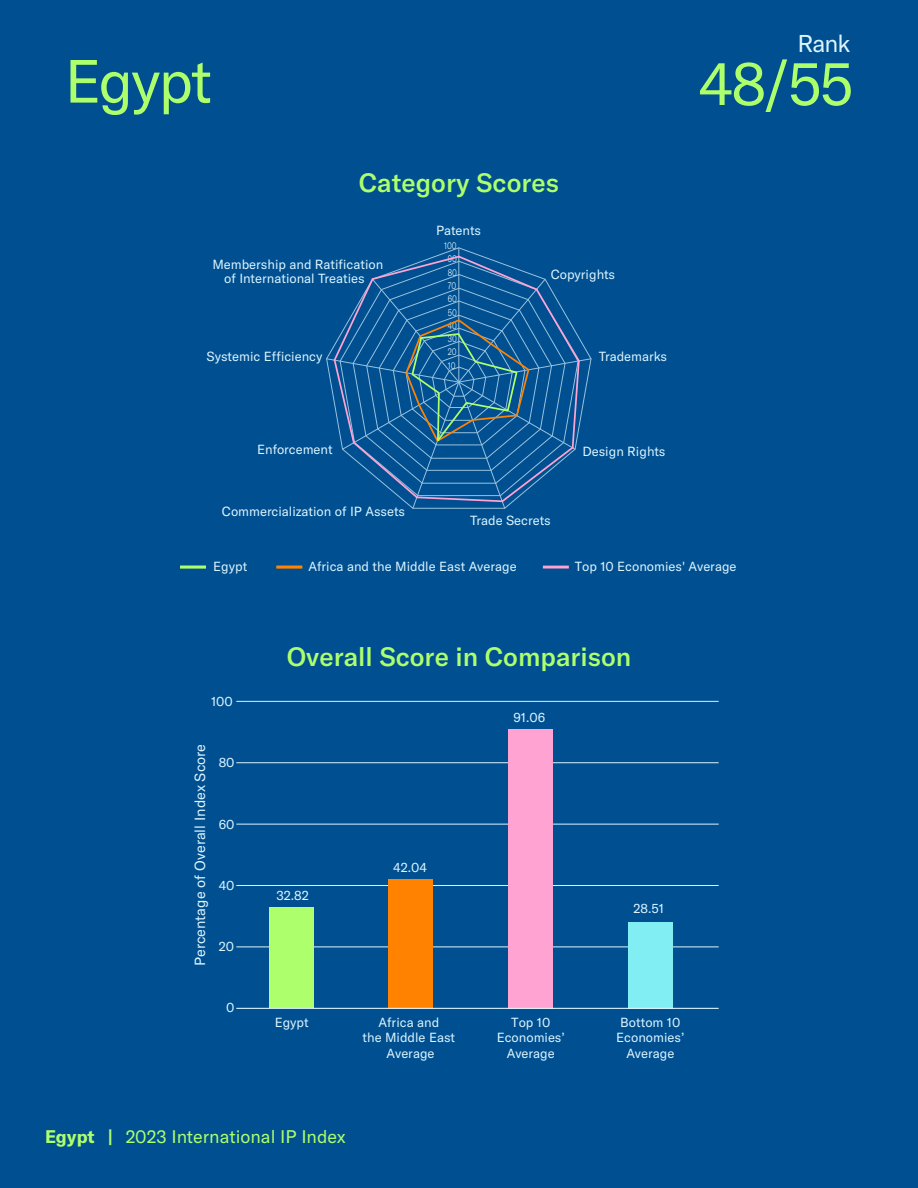
<style>
.page{position:relative;width:918px;height:1188px;background:#004f91}
.page>*{position:absolute;margin:0;border:0;box-sizing:border-box;transform-origin:0 0}
.Country{font:60px "GT America";letter-spacing:-.035em;color:#adff6b}
.country_charts{font:500 26.1px "GT America";color:#adff6b}
.t1{font:24px "GT America";color:#dbf5ff}
.t2{font:18px "GT America";color:#adff6b}
.country_charts-2{font:14.55px "GT America";color:#dbf5ff}
.country_charts-3{font:13.05px/15.6px "GT America";color:#dbf5ff;text-align:center}
.country_charts-4{font:300 9.6px/13.4px "GT America";color:#dbf5ff;text-align:center;scale:.8 1}
.s1{font-weight:700}
</style>
<div class="page">
<hr style="left:236px;top:947px;width:483px;height:1px;background:#dbf5ff">
<hr style="left:236px;top:885px;width:483px;height:1px;background:#dbf5ff">
<hr style="left:236px;top:824px;width:483px;height:1px;background:#dbf5ff">
<hr style="left:236px;top:762px;width:483px;height:1px;background:#dbf5ff">
<hr style="left:236px;top:701px;width:483px;height:1px;background:#dbf5ff">
<div style="left:628px;top:922px;width:45px;height:86px;background:#81eef3"></div>
<div style="left:508px;top:729px;width:45px;height:280px;background:#ffa3d2"></div>
<div style="left:388px;top:879px;width:45px;height:129px;background:#ff8300"></div>
<div style="left:269px;top:907px;width:45px;height:101px;background:#adff6b"></div>
<hr style="left:236px;top:1008px;width:483px;height:1px;background:#dbf5ff">
<hr style="left:180px;top:566px;width:26px;height:3px;background:#adff6b">
<hr style="left:276px;top:566px;width:26px;height:3px;background:#ff8300">
<hr style="left:543px;top:566px;width:26px;height:3px;background:#ffa3d2">
<svg style="left:326px;top:254px;width:265px;height:255px"></svg>
<h3 class="t1" style="left:798px;top:29px;width:54px">Rank</h3>
<p class="Country" style="left:64px;top:46px;width:149px">Egypt</p>
<p class="Country" style="left:698px;top:48px;width:157px">48/55</p>
<p class="country_charts" style="left:359px;top:167px;width:202px">Category Scores</p>
<p class="country_charts-3" style="left:212px;top:257px;width:173px;line-height:14.4px">Membership and Ratification of International Treaties</p>
<p class="country_charts-3" style="left:207px;top:348px;width:117px">Systemic Efficiency</p>
<p class="country_charts-3" style="left:257px;top:442px;width:77px">Enforcement</p>
<p class="country_charts-3" style="left:222px;top:504px;width:185px">Commercialization of IP Assets</p>
<p class="country_charts-3" style="left:436px;top:223px;width:47px">Patents</p>
<p class="country_charts-4" style="left:444px;top:239px;width:18px">100<br>90<br>80<br>70<br>60<br>50<br>40<br>30<br>20<br>10</p>
<p class="country_charts-3" style="left:551px;top:267px;width:66px">Copyrights</p>
<p class="country_charts-3" style="left:599px;top:348px;width:70px">Trademarks</p>
<p class="country_charts-3" style="left:582px;top:444px;width:85px">Design Rights</p>
<p class="country_charts-3" style="left:470px;top:512px;width:82px">Trade Secrets</p>
<p class="country_charts-3" style="left:213px;top:559px;width:36px">Egypt</p>
<p class="country_charts-3" style="left:308px;top:559px;width:210px">Africa and the Middle East Average</p>
<p class="country_charts-3" style="left:575px;top:559px;width:163px">Top 10 Economies' Average</p>
<p class="country_charts-3" style="left:211px;top:694px;width:23px">100</p>
<p class="country_charts-2" style="left:191px;top:966px;width:224px;rotate:-90deg">Percentage of Overall Index Score</p>
<p class="country_charts-3" style="left:219px;top:755px;width:17px">80</p>
<p class="country_charts-3" style="left:219px;top:816px;width:17px">60</p>
<p class="country_charts-3" style="left:219px;top:877px;width:17px">40</p>
<p class="country_charts-3" style="left:219px;top:939px;width:17px">20</p>
<p class="country_charts-3" style="left:226px;top:1000px;width:10px">0</p>
<p class="country_charts" style="left:287px;top:640px;width:346px">Overall Score in Comparison</p>
<p class="country_charts-3" style="left:513px;top:710px;width:33px">91.06</p>
<p class="country_charts-3" style="left:276px;top:887px;width:34px">32.82</p>
<p class="country_charts-3" style="left:275px;top:1014px;width:36px">Egypt</p>
<p class="country_charts-3" style="left:393px;top:859px;width:35px">42.04</p>
<p class="country_charts-3" style="left:363px;top:1014px;width:94px">Africa and<br>the Middle East<br>Average</p>
<p class="country_charts-3" style="left:497px;top:1014px;width:70px">Top 10<br>Economies’<br>Average</p>
<p class="country_charts-3" style="left:634px;top:901px;width:32px">28.51</p>
<p class="country_charts-3" style="left:616px;top:1014px;width:70px">Bottom 10<br>Economies’<br>Average</p>
<h3 class="t2" style="left:45px;top:1126px;width:302px"><span class="s1">Egypt |</span> 2023 International IP Index</h3>
</div>
